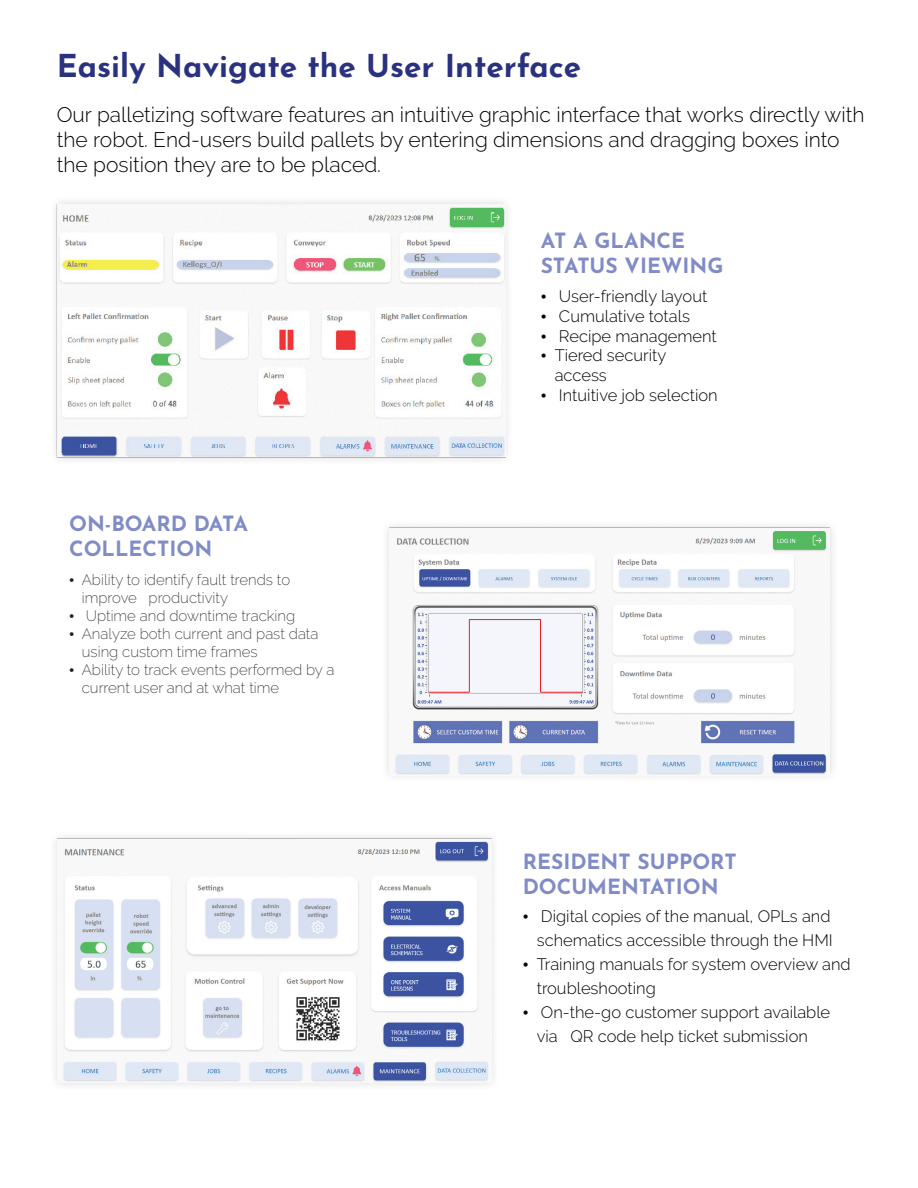
<style>
.page{position:relative;width:918px;height:1188px;background:#fff}
.page>*{position:absolute;margin:0;border:0;box-sizing:border-box;transform-origin:0 0}
.t1{font:700 31.5px "Josefin Sans";color:#2a327f}
.t2{font:300 21px/25.2px "Raleway";color:#020303}
.t3{font:700 21px/25.2px "Josefin Sans";color:#818cc6}
.t4{font:300 16.5px/23.9px "Raleway";color:#020303}
.t5{font:200 15px/18px "Raleway";color:#231f20}
.s1{font-family:"Times New Roman";font-weight:400}
</style>
<div class="page">
<img style="left:56px;top:204px;width:449px;height:254px">
<img style="left:390px;top:527px;width:440px;height:248px">
<hr style="left:429px;top:692px;width:40px;height:1px;background:#ed1c24">
<hr style="left:540px;top:692px;width:43px;height:1px;background:#ed1c24">
<hr style="left:469px;top:619px;width:72px;height:1px;background:#ed1c24">
<hr style="left:469px;top:619px;width:1px;height:73px;background:#ed1c24">
<hr style="left:540px;top:619px;width:1px;height:73px;background:#ed1c24">
<img style="left:58px;top:839px;width:433px;height:244px">
<h1 class="t1" style="left:57px;top:38px;width:526px">Easily Navigate the User Interface</h1>
<p class="t2" style="left:57px;top:102px;width:809px">Our palletizing software features an intuitive graphic interface that works directly with the robot. End-users build pallets by entering dimensions and dragging boxes into the position they are to be placed.</p>
<p class="t3" style="left:69px;top:508px;width:180px">ON-BOARD DATA<br>COLLECTION</p>
<p class="t5" style="left:82px;top:570px;width:210px;text-indent:-13px"><span class="s1">•</span> Ability to identify fault trends to improve productivity</p>
<p class="t5" style="left:69px;top:606px;width:228px"><span class="s1">•</span> Uptime and downtime tracking</p>
<p class="t5" style="left:82px;top:624px;width:238px;text-indent:-13px"><span class="s1">•</span> Analyze both current and past data using custom time frames</p>
<p class="t5" style="left:82px;top:660px;width:254px;text-indent:-13px"><span class="s1">•</span> Ability to track events performed by a current user and at what time</p>
<p class="t3" style="left:541px;top:225px;width:184px">AT A GLANCE<br>STATUS VIEWING</p>
<p class="t4" style="left:541px;top:284px;width:168px"><span class="s1">•</span> User-friendly layout</p>
<p class="t4" style="left:541px;top:304px;width:151px"><span class="s1">•</span> Cumulative totals</p>
<p class="t4" style="left:541px;top:324px;width:178px"><span class="s1">•</span> Recipe management</p>
<p class="t4" style="left:555px;top:346px;width:113px;line-height:19.8px;text-indent:-14px"><span class="s1">•</span> Tiered security access</p>
<p class="t4" style="left:541px;top:383px;width:178px"><span class="s1">•</span> Intuitive job selection</p>
<p class="t3" style="left:523px;top:845px;width:216px">RESIDENT SUPPORT<br>DOCUMENTATION</p>
<p class="t4" style="left:523px;top:905px;width:312px;text-align:right"><span class="s1">•</span> Digital copies of the manual, OPLs and schematics accessible through the HMI</p>
<p class="t4" style="left:537px;top:952px;width:315px;text-indent:-14px"><span class="s1">•</span> Training manuals for system overview and troubleshooting</p>
<p class="t4" style="left:523px;top:1001px;width:309px;text-align:center"><span class="s1">•</span> On-the-go customer support available via QR code help ticket submission</p>
</div>
